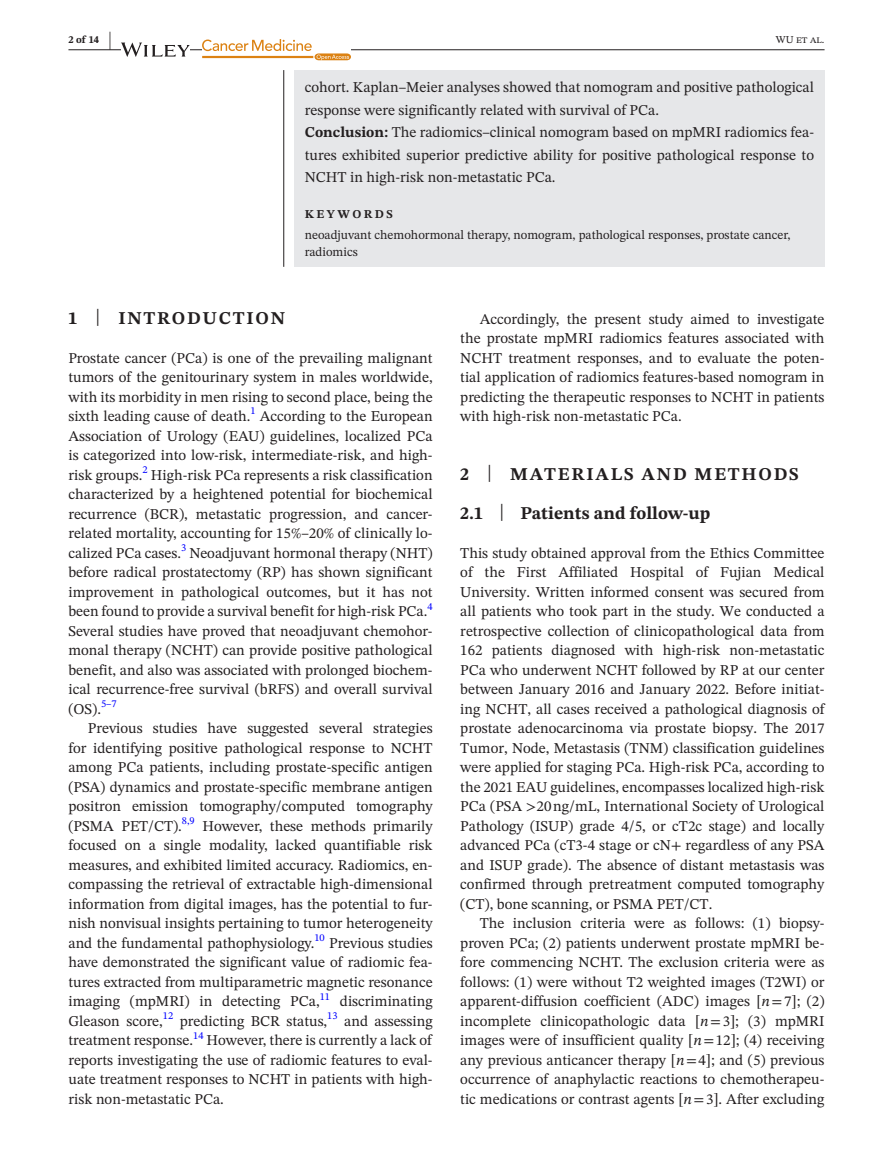
<style>
.page{position:relative;width:893px;height:1174px;background:#fff}
.page>*{position:absolute;margin:0;border:0;box-sizing:border-box;transform-origin:0 0}
.t1{font:700 18px/39px "STIX Two Text";letter-spacing:.04em;color:#231f20}
.t2{font:700 18px "STIX Two Text";letter-spacing:.1em;color:#231f20}
.t3{font:15px/19.5px "STIX Two Text";color:#231f20;text-align:justify}
.t4{font:12.75px/17.2px "STIX Two Text";color:#231f20}
.t5{font:700 12px "STIX Two Text";letter-spacing:.2em;color:#231f20}
.t6{font:10.5px "STIX Two Text";color:#00f}
.t7{font:10.5px "STIX Two Text";color:#231f20}
.t8{font:700 10.5px "STIX Two Text";color:#231f20}
.s1{font-size:21px}
.s2{font-weight:700}
.s3{font-weight:400;font-size:23.7px}
.s4{font-family:"STIX"}
.s5{font-style:italic}
</style>
<div class="page">
<hr style="left:68px;top:49px;width:756px;height:1px;background:#231f20">
<svg style="left:121px;top:43px;width:69px;height:14px"></svg>
<svg style="left:202px;top:39px;width:149px;height:21px"></svg>
<div style="left:294px;top:70px;width:530px;height:197px;background:#e6e7e9"></div>
<hr style="left:283px;top:70px;width:1px;height:197px;background:#231f20">
<p class="t8" style="left:68px;top:32px;width:44px">2 of 14 <span class="s1">|</span></p>
<p class="t7" style="left:776px;top:32px;width:50px">WU et al.</p>
<p class="t3" style="left:305px;top:76px;width:511px;line-height:22.5px;text-align:left">cohort. Kaplan–Meier analyses showed that nomogram and positive pathological response were significantly related with survival of PCa.<br><span class="s2">Conclusion:</span> The radiomics–clinical nomogram based on mpMRI radiomics fea&shy;tures exhibited superior predictive ability for positive pathological response to NCHT in high-risk non-metastatic PCa.</p>
<p class="t5" style="left:305px;top:205px;width:90px">KEYWORDS</p>
<p class="t4" style="left:305px;top:226px;width:487px">neoadjuvant chemohormonal therapy, nomogram, pathological responses, prostate cancer, radiomics</p>
<p class="t2" style="left:68px;top:305px;width:218px">1 <span class="s3">|</span> INTRODUCTION</p>
<p class="t3" style="left:68px;top:348px;width:366px">Prostate cancer (PCa) is one of the prevailing malignant tumors of the genitourinary system in males worldwide, with its morbidity in men rising to second place, being the sixth leading cause of death.</p>
<p class="t6" style="left:250px;top:403px;width:7px">1</p>
<p class="t3" style="left:68px;top:406px;width:366px;text-indent:191px">According to the European Association of Urology (EAU) guidelines, localized PCa is categorized into low-risk, intermediate-risk, and high&shy;risk groups.</p>
<p class="t6" style="left:142px;top:462px;width:7px">2</p>
<p class="t3" style="left:68px;top:465px;width:366px;text-indent:82px">High-risk PCa represents a risk classification characterized by a heightened potential for biochemical recurrence (BCR), metastatic progression, and cancer&shy;related mortality, accounting for 15%–20% of clinically lo&shy;calized PCa cases.</p>
<p class="t6" style="left:181px;top:540px;width:7px">3</p>
<p class="t3" style="left:68px;top:543px;width:366px;text-indent:121px">Neoadjuvant hormonal therapy (NHT) before radical prostatectomy (RP) has shown significant improvement in pathological outcomes, but it has not been found to provide a survival benefit for high-risk PCa.</p>
<p class="t6" style="left:427px;top:598px;width:7px">4</p>
<p class="t3" style="left:68px;top:621px;width:366px">Several studies have proved that neoadjuvant chemohor&shy;monal therapy (NCHT) can provide positive pathological benefit, and also was associated with prolonged biochem&shy;ical recurrence-free survival (bRFS) and overall survival (OS).</p>
<p class="t6" style="left:101px;top:696px;width:17px">5–7</p>
<p class="t3" style="left:68px;top:718px;width:366px;text-indent:20px">Previous studies have suggested several strategies for identifying positive pathological response to NCHT among PCa patients, including prostate-specific antigen (PSA) dynamics and prostate-specific membrane antigen positron emission tomography/computed tomography (PSMA PET/CT).</p>
<p class="t6" style="left:182px;top:813px;width:14px">8,9</p>
<p class="t3" style="left:68px;top:816px;width:366px;text-indent:134px">However, these methods primarily focused on a single modality, lacked quantifiable risk measures, and exhibited limited accuracy. Radiomics, en&shy;compassing the retrieval of extractable high-dimensional information from digital images, has the potential to fur&shy;nish nonvisual insights pertaining to tumor heterogeneity and the fundamental pathophysiology.</p>
<p class="t6" style="left:314px;top:930px;width:12px">10</p>
<p class="t3" style="left:68px;top:933px;width:366px;text-indent:261px">Previous studies have demonstrated the significant value of radiomic fea&shy;tures extracted from multiparametric magnetic resonance imaging (mpMRI) in detecting PCa,</p>
<p class="t6" style="left:320px;top:988px;width:12px">11</p>
<p class="t3" style="left:340px;top:991px;width:94px">discriminating</p>
<p class="t3" style="left:68px;top:1011px;width:96px">Gleason score,</p>
<p class="t6" style="left:163px;top:1008px;width:12px">12</p>
<p class="t3" style="left:180px;top:1011px;width:149px">predicting BCR status,</p>
<p class="t6" style="left:327px;top:1008px;width:12px">13</p>
<p class="t3" style="left:344px;top:1011px;width:90px">and assessing</p>
<p class="t3" style="left:68px;top:1030px;width:126px">treatment response.</p>
<p class="t6" style="left:193px;top:1027px;width:12px">14</p>
<p class="t3" style="left:68px;top:1030px;width:366px;text-indent:138px">However, there is currently a lack of reports investigating the use of radiomic features to eval&shy;uate treatment responses to NCHT in patients with high&shy;risk non-metastatic PCa.</p>
<p class="t3" style="left:460px;top:309px;width:366px;text-indent:20px">Accordingly, the present study aimed to investigate the prostate mpMRI radiomics features associated with NCHT treatment responses, and to evaluate the poten&shy;tial application of radiomics features-based nomogram in predicting the therapeutic responses to NCHT in patients with high-risk non-metastatic PCa.</p>
<p class="t1" style="left:460px;top:455px;width:340px">2 <span class="s3">|</span> MATERIALS AND METHODS<br>2.1 <span class="s3">|</span> Patients and follow-up</p>
<p class="t3" style="left:460px;top:543px;width:366px">This study obtained approval from the Ethics Committee of the First Affiliated Hospital of Fujian Medical University. Written informed consent was secured from all patients who took part in the study. We conducted a retrospective collection of clinicopathological data from 162 patients diagnosed with high-risk non-metastatic PCa who underwent NCHT followed by RP at our center between January 2016 and January 2022. Before initiat&shy;ing NCHT, all cases received a pathological diagnosis of prostate adenocarcinoma via prostate biopsy. The 2017<br>Tumor, Node, Metastasis (TNM) classification guidelines were applied for staging PCa. High-risk PCa, according to the 2021 EAU guidelines, encompasses localized high-risk PCa (PSA <span class="s4">&gt;</span>20ng/mL, International Society of Urological Pathology (ISUP) grade 4/5, or cT2c stage) and locally advanced PCa (cT3-4 stage or cN<span class="s4">+</span> regardless of any PSA and ISUP grade). The absence of distant metastasis was confirmed through pretreatment computed tomography (CT), bone scanning, or PSMA PET/CT.</p>
<p class="t3" style="left:460px;top:913px;width:366px;text-indent:20px">The inclusion criteria were as follows: (1) biopsy&shy;proven PCa; (2) patients underwent prostate mpMRI be&shy;fore commencing NCHT. The exclusion criteria were as follows: (1) were without T2 weighted images (T2WI) or apparent-diffusion coefficient (ADC) images [<span class="s5">n</span><span class="s4">=</span>7]; (2) incomplete clinicopathologic data [<span class="s5">n</span><span class="s4">=</span>3]; (3) mpMRI images were of insufficient quality [<span class="s5">n</span><span class="s4">=</span>12]; (4) receiving any previous anticancer therapy [<span class="s5">n</span><span class="s4">=</span>4]; and (5) previous occurrence of anaphylactic reactions to chemotherapeu&shy;tic medications or contrast agents [<span class="s5">n</span><span class="s4">=</span>3]. After excluding</p>
</div>
